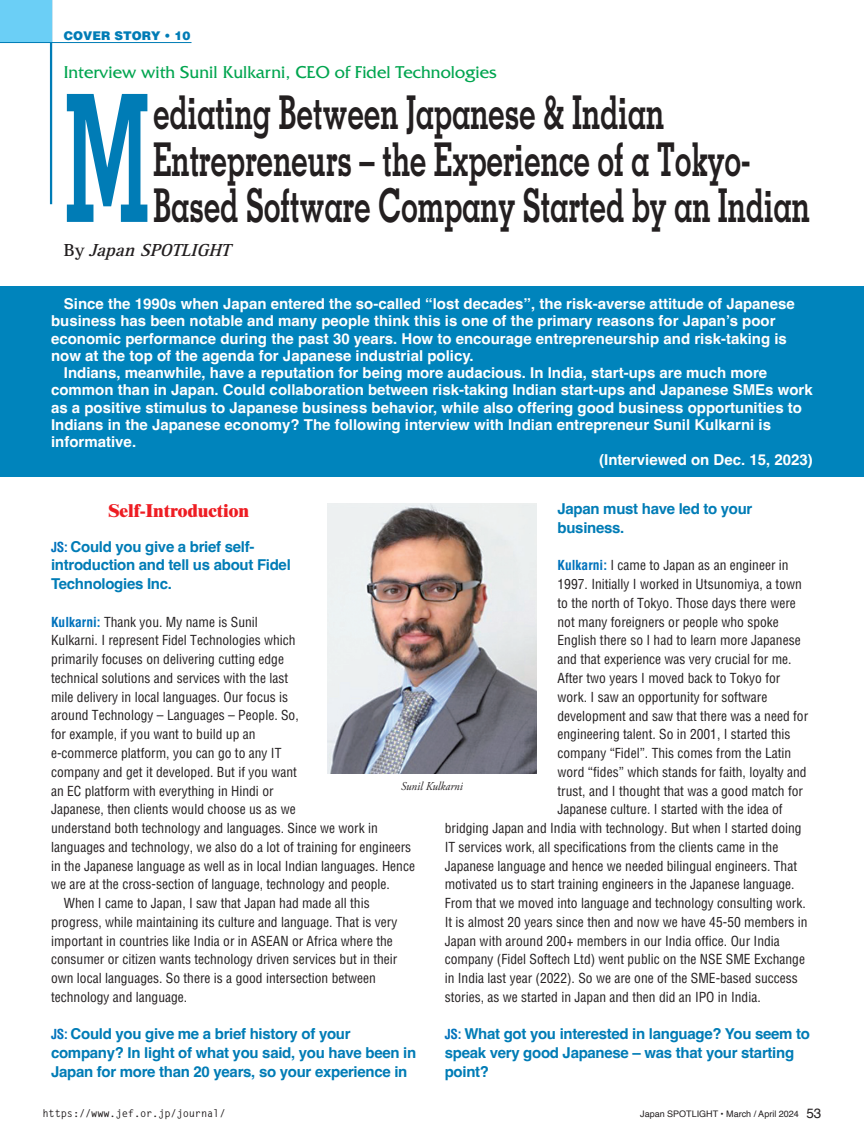
<style>
.page{position:relative;width:864px;height:1136px;background:#fff}
.page>*{position:absolute;margin:0;border:0;box-sizing:border-box;transform-origin:0 0}
.t1{font:700 177.15px "Memphis";color:#007cb6;scale:.55 1}
.t2{font:700 46.5px/46.5px "Memphis";letter-spacing:-.015em;color:#231f20;scale:.65 1}
.t3{font:18px "Friz Quadrata";color:#00a54f}
.t4{font:800 18px "Times";color:#ee1d23}
.t5{font:italic 700 18px "Rotis Serif";color:#231f20}
.t6{font:700 15px "Helvetica";color:#fff}
.t7{font:700 15px/18.8px "Helvetica";letter-spacing:-.02em;color:#007cb6}
.t8{font:condensed 13.5px "Helvetica";color:#231f20}
.t9{font:900 12px "Helvetica";color:#007cb6}
.t10{font:italic 12px "Adobe Garamond Pro";color:#231f20;scale:.92 1}
.t11{font:700 10.5px "Letter Gothic Std";letter-spacing:-.02em;color:#231f20}
.t12{font:9px "Helvetica";color:#231f20}
.s1{font-style:normal}
.s2{font-weight:700;color:#0072bc}
.s3{font-stretch:condensed;font-size:13.5px;color:#0072bc}
.s4{font-size:13.5px}
</style>
<div class="page">
<div style="left:0;top:286px;width:863px;height:190px;background:#0084bc"></div>
<hr style="left:50px;top:0;width:2px;height:204px;background:#007cb6">
<div style="left:0;top:0;width:51px;height:43px;background:#6bcff6"></div>
<hr style="left:0;top:42px;width:191px;height:1px;background:#007cb6">
<img style="left:327px;top:503px;width:209px;height:270px">
<p class="t9" style="left:64px;top:28px;width:128px">COVER STORY • 10</p>
<h3 class="t3" style="left:64px;top:62px;width:434px">Interview with Sunil Kulkarni, CEO of Fidel Technologies</h3>
<h1 class="t1" style="left:64px;top:47px;width:159px">M</h1>
<h3 class="t5" style="left:64px;top:239px;width:173px"><span class="s1">B y</span> JapanSPOTLIGHT</h3>
<h2 class="t2" style="left:153px;top:89px;width:1011px">ediating Between Japanese &amp; Indian<br>Entrepreneurs – the Experience of a Tokyo-<br>Based Software Company Started by an Indian</h2>
<p class="t6" style="left:64px;top:295px;width:732px">Since the 1990s when Japan entered the so-called “lost decades”, the risk-averse attitude of Japanese</p>
<p class="t6" style="left:51px;top:312px;width:725px">business has been notable and many people think this is one of the primary reasons for Japan’s poor</p>
<p class="t6" style="left:51px;top:329px;width:737px">economic performance during the past 30 years. How to encourage entrepreneurship and risk-taking is</p>
<p class="t6" style="left:51px;top:346px;width:424px">now at the top of the agenda for Japanese industrial policy.</p>
<p class="t6" style="left:64px;top:364px;width:704px">Indians, meanwhile, have a reputation for being more audacious. In India, start-ups are much more</p>
<p class="t6" style="left:51px;top:381px;width:763px">common than in Japan. Could collaboration between risk-taking Indian start-ups and Japanese SMEs work</p>
<p class="t6" style="left:51px;top:398px;width:752px">as a positive stimulus to Japanese business behavior, while also offering good business opportunities to</p>
<p class="t6" style="left:51px;top:415px;width:721px">Indians in the Japanese economy? The following interview with Indian entrepreneur Sunil Kulkarni is</p>
<p class="t6" style="left:51px;top:433px;width:87px">informative.</p>
<p class="t6" style="left:599px;top:450px;width:215px">(Interviewed on Dec. 15, 2023)</p>
<p class="t7" style="left:557px;top:501px;width:196px">Japan must have led to your business.</p>
<p class="t8" style="left:557px;top:557px;width:232px"><span class="s2">Kulkarni:</span> I came to Japan as an engineer in</p>
<p class="t8" style="left:557px;top:575px;width:246px">1997. Initially I worked in Utsunomiya, a town</p>
<p class="t8" style="left:557px;top:594px;width:240px">to the north of Tokyo. Those days there were</p>
<p class="t8" style="left:557px;top:613px;width:223px">not many foreigners or people who spoke</p>
<p class="t8" style="left:557px;top:632px;width:244px">English there so I had to learn more Japanese</p>
<p class="t8" style="left:557px;top:650px;width:235px">and that experience was very crucial for me.</p>
<p class="t8" style="left:557px;top:669px;width:224px">After two years I moved back to Tokyo for</p>
<p class="t8" style="left:557px;top:688px;width:211px">work. I saw an opportunity for software</p>
<p class="t8" style="left:557px;top:707px;width:252px">development and saw that there was a need for</p>
<p class="t8" style="left:557px;top:725px;width:234px">engineering talent. So in 2001, I started this</p>
<p class="t8" style="left:557px;top:744px;width:235px">company “Fidel”. This comes from the Latin</p>
<p class="t8" style="left:557px;top:763px;width:250px">word “fides” which stands for faith, loyalty and</p>
<p class="t8" style="left:557px;top:782px;width:247px">trust, and I thought that was a good match for</p>
<p class="t8" style="left:557px;top:800px;width:226px">Japanese culture. I started with the idea of</p>
<p class="t8" style="left:444px;top:819px;width:358px">bridging Japan and India with technology. But when I started doing</p>
<p class="t8" style="left:444px;top:838px;width:335px">IT services work, all specifications from the clients came in the</p>
<p class="t8" style="left:444px;top:857px;width:353px">Japanese language and hence we needed bilingual engineers. That</p>
<p class="t8" style="left:444px;top:875px;width:351px">motivated us to start training engineers in the Japanese language.</p>
<p class="t8" style="left:444px;top:894px;width:362px">From that we moved into language and technology consulting work.</p>
<p class="t8" style="left:444px;top:913px;width:364px">It is almost 20 years since then and now we have 45-50 members in</p>
<p class="t8" style="left:444px;top:932px;width:336px">Japan with around 200+ members in our India office. Our India</p>
<p class="t8" style="left:444px;top:950px;width:361px">company (Fidel Softech Ltd) went public on the NSE SME Exchange</p>
<p class="t8" style="left:444px;top:969px;width:354px">in India last year (2022). So we are one of the SME-based success</p>
<p class="t8" style="left:444px;top:988px;width:317px">stories, as we started in Japan and then did an IPO in India.</p>
<p class="t7" style="left:444px;top:1026px;width:366px"><span class="s3">JS:</span> What got you interested in language? You seem to speak very good Japanese – was that your starting point?</p>
<h3 class="t4" style="left:108px;top:499px;width:142px">Self-Introduction</h3>
<p class="t7" style="left:51px;top:538px;width:241px"><span class="s3">JS:</span> Could you give a brief self&shy;introduction and tell us about Fidel<br>Technologies Inc.</p>
<p class="t8" style="left:51px;top:613px;width:208px"><span class="s2">Kulkarni:</span> Thank you. My name is Sunil</p>
<p class="t8" style="left:51px;top:632px;width:246px">Kulkarni. I represent Fidel Technologies which</p>
<p class="t8" style="left:51px;top:650px;width:234px">primarily focuses on delivering cutting edge</p>
<p class="t8" style="left:51px;top:669px;width:238px">technical solutions and services with the last</p>
<p class="t8" style="left:51px;top:688px;width:238px">mile delivery in local languages. Our focus is</p>
<p class="t8" style="left:51px;top:707px;width:249px">around Technology – Languages – People. So,</p>
<p class="t8" style="left:51px;top:725px;width:206px">for example, if you want to build up an</p>
<p class="t8" style="left:51px;top:744px;width:232px">e-commerce platform, you can go to any IT</p>
<p class="t8" style="left:51px;top:763px;width:247px">company and get it developed. But if you want</p>
<p class="t8" style="left:51px;top:782px;width:224px">an EC platform with everything in Hindi or</p>
<p class="t8" style="left:51px;top:800px;width:246px">Japanese, then clients would choose us as we</p>
<p class="t8" style="left:51px;top:819px;width:328px">understand both technology and languages. Since we work in</p>
<p class="t8" style="left:51px;top:838px;width:361px">languages and technology, we also do a lot of training for engineers</p>
<p class="t8" style="left:51px;top:857px;width:365px">in the Japanese language as well as in local Indian languages. Hence</p>
<p class="t8" style="left:51px;top:875px;width:340px">we are at the cross-section of language, technology and people.</p>
<p class="t8" style="left:64px;top:894px;width:307px">When I came to Japan, I saw that Japan had made all this</p>
<p class="t8" style="left:51px;top:913px;width:347px">progress, while maintaining its culture and language. That is very</p>
<p class="t8" style="left:51px;top:932px;width:343px">important in countries like India or in ASEAN or Africa where the</p>
<p class="t8" style="left:51px;top:950px;width:347px">consumer or citizen wants technology driven services but in their</p>
<p class="t8" style="left:51px;top:969px;width:326px">own local languages. So there is a good intersection between</p>
<p class="t8" style="left:51px;top:988px;width:138px">technology and language.</p>
<p class="t7" style="left:51px;top:1026px;width:366px"><span class="s3">JS:</span> Could you give me a brief history of your company? In light of what you said, you have been in<br>Japan for more than 20 years, so your experience in</p>
<p class="t10" style="left:401px;top:778px;width:69px">Sunil Kulkarni</p>
<p class="t11" style="left:43px;top:1106px;width:184px">https://www.jef.or.jp/journal/</p>
<p class="t12" style="left:640px;top:1106px;width:183px">Japan SPOTLIGHT • March / April 2024 <span class="s4">53</span></p>
</div>
